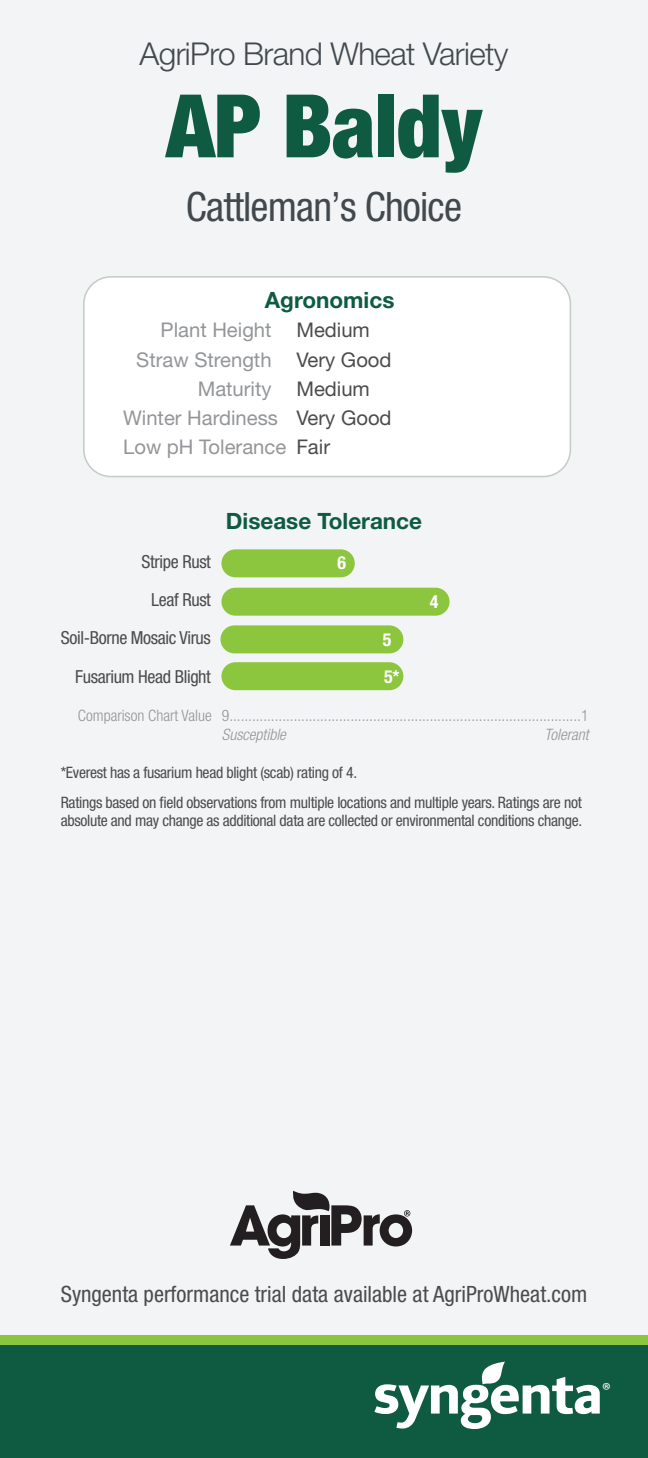
<style>
.page{position:relative;width:648px;height:1458px;background:#f3f4f5}
.page>*{position:absolute;margin:0;border:0;box-sizing:border-box;transform-origin:0 0}
.t1{font:900 condensed 87.75px "Helvetica Neue LT Pro";letter-spacing:-.01em;color:#0e5b42}
.t2{font:condensed 40.5px "Helvetica Neue LT Pro";letter-spacing:-.02em;color:#41494e}
.t3{font:300 31.5px "Helvetica Neue LT Pro";letter-spacing:-.02em;color:#41494e}
.t4{font:condensed 22.5px "Helvetica Neue LT Pro";color:#4b4c4d}
.t5{font:700 22.5px "Helvetica Neue LT Pro";color:#0e5b42}
.t6{font:20.7px "Myriad Pro";color:#fff}
.t7{font:20.25px "Helvetica Neue LT Pro";color:#939598}
.t8{font:condensed 18px "Helvetica Neue LT Pro";letter-spacing:-.02em;color:#4b4c4d}
.t9{font:700 condensed 18px "Helvetica Neue LT Pro";color:#fff}
.t10{font:condensed 15.75px/18.9px "Helvetica Neue LT Pro";letter-spacing:-.02em;color:#4b4c4d}
.t11{font:300 condensed 15.75px "Helvetica Neue LT Pro";color:#939598}
.t12{font:italic 300 condensed 15.75px "Helvetica Neue LT Pro";color:#939598}
.s1{color:#4b4c4d}
</style>
<div class="page">
<div style="left:84px;top:277px;width:486px;height:200px;background:#fff;border-radius:27px"></div>
<div style="left:83px;top:276px;width:488px;height:201px;border:2px solid #c4cdc6;border-radius:27px"></div>
<svg style="left:230px;top:1191px;width:182px;height:68px"></svg>
<div style="left:221px;top:662px;width:182px;height:28px;background:#8bc63e;border-radius:14px"></div>
<div style="left:0;top:1338px;width:648px;height:120px;background:#0e5b42"></div>
<svg style="left:374px;top:1362px;width:226px;height:67px"></svg>
<div style="left:0;top:1335px;width:648px;height:9px;background:#8bc63e"></div>
<div style="left:221px;top:549px;width:134px;height:28px;background:#8bc63e;border-radius:14px"></div>
<div style="left:221px;top:588px;width:229px;height:28px;background:#8bc63e;border-radius:14px"></div>
<div style="left:220px;top:625px;width:183px;height:28px;background:#8bc63e;border-radius:14px"></div>
<p class="t3" style="left:140px;top:35px;width:370px">AgriPro Brand Wheat Variety</p>
<p class="t1" style="left:166px;top:74px;width:317px">AP Baldy</p>
<p class="t2" style="left:186px;top:183px;width:278px">Cattleman’s Choice</p>
<p class="t5" style="left:265px;top:286px;width:131px">Agronomics</p>
<p class="t7" style="left:161px;top:318px;width:211px">Plant Height <span class="s1">Medium</span></p>
<p class="t7" style="left:136px;top:347px;width:257px">Straw Strength <span class="s1">Very Good</span></p>
<p class="t7" style="left:198px;top:376px;width:174px">Maturity <span class="s1">Medium</span></p>
<p class="t7" style="left:123px;top:406px;width:270px">Winter Hardiness <span class="s1">Very Good</span></p>
<p class="t7" style="left:123px;top:435px;width:208px">Low pH Tolerance <span class="s1">Fair</span></p>
<p class="t8" style="left:142px;top:551px;width:71px">Stripe Rust</p>
<p class="t8" style="left:151px;top:589px;width:61px">Leaf Rust</p>
<p class="t8" style="left:61px;top:627px;width:152px">Soil-Borne Mosaic Virus</p>
<p class="t8" style="left:75px;top:666px;width:137px">Fusarium Head Blight</p>
<p class="t11" style="left:78px;top:706px;width:135px">Comparison Chart Value</p>
<p class="t5" style="left:226px;top:507px;width:198px">Disease Tolerance</p>
<p class="t9" style="left:338px;top:551px;width:10px">6</p>
<p class="t9" style="left:383px;top:629px;width:10px">5</p>
<p class="t9" style="left:384px;top:666px;width:17px">5*</p>
<p class="t9" style="left:430px;top:591px;width:10px">4</p>
<p class="t11" style="left:222px;top:706px;width:368px">9.............................................................................................1</p>
<p class="t12" style="left:222px;top:725px;width:66px">Susceptible</p>
<p class="t12" style="left:545px;top:725px;width:46px">Tolerant</p>
<p class="t10" style="left:61px;top:763px;width:298px">*Everest has a fusarium head blight (scab) rating of 4.</p>
<p class="t10" style="left:61px;top:792px;width:523px">Ratings based on field observations from multiple locations and multiple years. Ratings are not absolute and may change as additional data are collected or environmental conditions change.</p>
<p class="t4" style="left:61px;top:1281px;width:528px">Syngenta performance trial data available at AgriProWheat.com</p>
<p class="t6" style="left:602px;top:1378px;width:10px">®</p>
</div>
